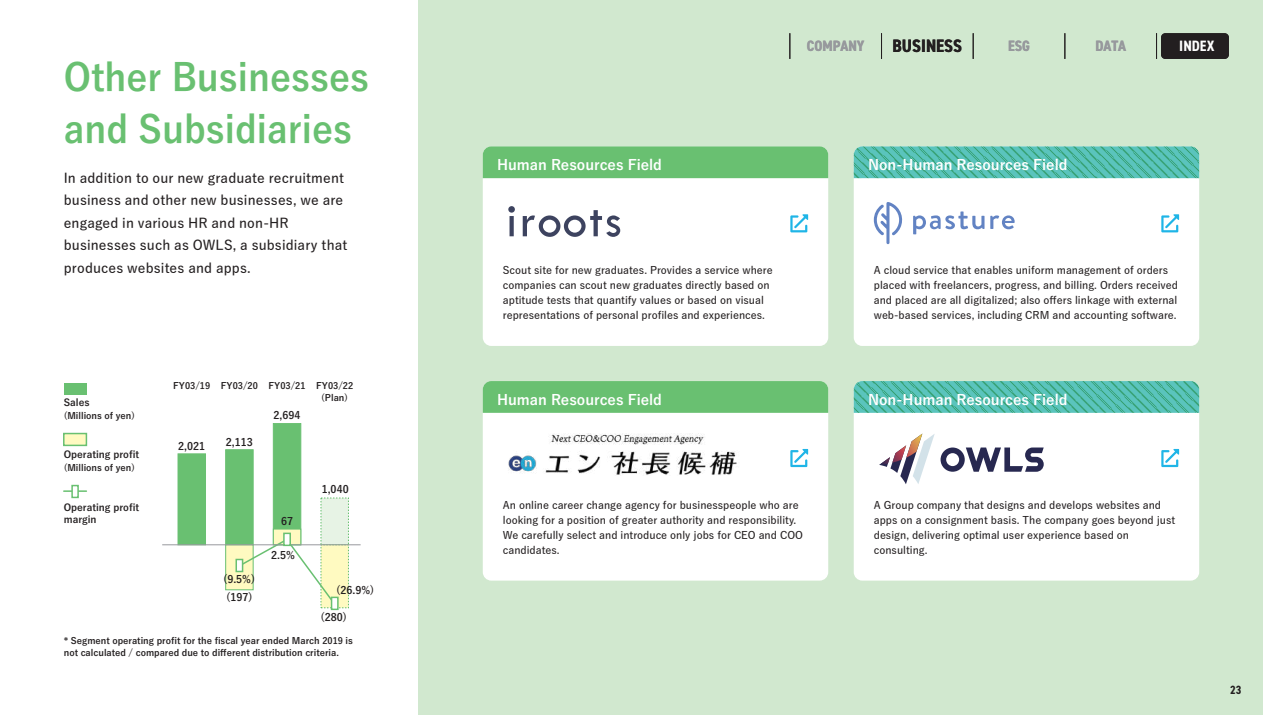
<style>
.page{position:relative;width:1263px;height:715px;background:#fff}
.page>*{position:absolute;margin:0;border:0;box-sizing:border-box;transform-origin:0 0}
.t1{font:700 37.5px/52.5px "Yu Go";color:#69c071;scale:.95 1}
.t2{font:700 condensed 18px "DIN2014";color:#231f20}
.t3{font:700 condensed 15px "DIN2014";color:#97999d}
.t4{font:700 condensed 15px "DIN2014";color:#fff}
.t5{font:700 14.25px "Yu Go Pr 6 N";color:#fff}
.t6{font:600 13.5px/22.5px "Yu Go Pr 6 N";letter-spacing:.01em;color:#231f20}
.t7{font:700 condensed 12px "DIN2014";color:#231f20}
.t8{font:600 10.5px/15px "Yu Go Pr 6 N";color:#231f20}
.t9{font:700 10.5px "Yu Go Pr 6 N";color:#231f20}
.t10{font:700 9.75px/12px "Yu Go Pr 6 N";color:#231f20}
.t11{font:700 9px/12px "Yu Go Pr 6 N";color:#231f20}
</style>
<div class="page">
<div style="left:419px;top:0;width:844px;height:714px;background:#d1e8cf"></div>
<hr style="left:419px;top:0;width:844px;height:1px;background:#fbdadd">
<div style="left:225px;top:449px;width:29px;height:96px;background:#69c071;border:1px solid #69c071"></div>
<div style="left:178px;top:453px;width:28px;height:92px;background:#69c071"></div>
<div style="left:273px;top:423px;width:28px;height:122px;background:#69c071"></div>
<div style="left:321px;top:497px;width:28px;height:48px;background:#e7f3e5"></div>
<div style="left:273px;top:528px;width:28px;height:17px;background:#fffac1;border:1px solid #69c071"></div>
<div style="left:225px;top:544px;width:29px;height:46px;background:#fffac1;border:1px solid #69c071"></div>
<div style="left:321px;top:544px;width:28px;height:64px;background:#fffac1;border:1px dashed #69c071"></div>
<div style="left:483px;top:381px;width:345px;height:199px;background:#fff;border-radius:9px"></div>
<svg style="left:790px;top:449px;width:18px;height:18px"></svg>
<div style="left:854px;top:146px;width:345px;height:200px;background:#fff;border-radius:9px"></div>
<div style="left:854px;top:381px;width:345px;height:199px;background:#fff;border-radius:9px"></div>
<svg style="left:1161px;top:214px;width:18px;height:18px"></svg>
<svg style="left:1161px;top:449px;width:18px;height:18px"></svg>
<div style="left:483px;top:146px;width:345px;height:200px;background:#fff;border-radius:9px"></div>
<svg style="left:790px;top:214px;width:18px;height:18px"></svg>
<svg style="left:508px;top:206px;width:7px;height:30px"></svg>
<svg style="left:523px;top:210px;width:97px;height:27px"></svg>
<svg style="left:874px;top:202px;width:29px;height:42px"></svg>
<svg style="left:913px;top:211px;width:102px;height:23px"></svg>
<div style="left:483px;top:146px;width:345px;height:32px;background:#69c071"></div>
<div style="left:483px;top:381px;width:345px;height:31px;background:#69c071"></div>
<svg style="left:854px;top:381px;width:345px;height:31px;background:#52bcac"></svg>
<svg style="left:854px;top:146px;width:345px;height:32px;background:#54bcad"></svg>
<svg style="left:879px;top:433px;width:165px;height:51px"></svg>
<img style="left:508px;top:433px;width:229px;height:42px">
<svg style="left:237px;top:537px;width:99px;height:68px"></svg>
<svg style="left:235px;top:558px;width:8px;height:14px"></svg>
<svg style="left:331px;top:596px;width:8px;height:14px"></svg>
<hr style="left:162px;top:544px;width:199px;height:1px;background:#97999d">
<svg style="left:283px;top:532px;width:8px;height:14px"></svg>
<div style="left:63px;top:432px;width:24px;height:14px;background:#fffac1;border:2px solid #69c071"></div>
<svg style="left:64px;top:490px;width:22px;height:1px"></svg>
<svg style="left:71px;top:484px;width:8px;height:14px"></svg>
<div style="left:64px;top:382px;width:22px;height:12px;background:#69c071"></div>
<div style="left:1161px;top:33px;width:68px;height:26px;background:#231f20;border-radius:4px"></div>
<svg style="left:789px;top:33px;width:1px;height:26px"></svg>
<svg style="left:881px;top:33px;width:1px;height:26px"></svg>
<svg style="left:973px;top:33px;width:1px;height:26px"></svg>
<svg style="left:1064px;top:33px;width:1px;height:26px"></svg>
<svg style="left:1156px;top:33px;width:1px;height:26px"></svg>
<h1 class="t1" style="left:64px;top:51px;width:323px">Other Businesses and Subsidiaries</h1>
<p class="t6" style="left:64px;top:165px;width:285px">In addition to our new graduate recruitment business and other new businesses, we are engaged in various HR and non-HR businesses such as OWLS, a subsidiary that produces websites and apps.</p>
<p class="t10" style="left:64px;top:396px;width:27px">Sales</p>
<p class="t11" style="left:64px;top:410px;width:73px">(Millions of yen)</p>
<p class="t10" style="left:64px;top:448px;width:77px">Operating profit</p>
<p class="t11" style="left:64px;top:462px;width:73px">(Millions of yen)</p>
<p class="t10" style="left:64px;top:502px;width:77px">Operating profit margin</p>
<p class="t11" style="left:321px;top:380px;width:33px;text-indent:-148px">FY03/19 FY03/20 FY03/21 FY03/22 (Plan)</p>
<p class="t9" style="left:178px;top:439px;width:28px">2,021</p>
<p class="t9" style="left:226px;top:435px;width:28px">2,113</p>
<p class="t9" style="left:274px;top:409px;width:28px">2,694</p>
<p class="t9" style="left:223px;top:573px;width:34px">(9.5%)</p>
<p class="t9" style="left:226px;top:591px;width:28px">(197)</p>
<p class="t9" style="left:281px;top:515px;width:14px">67</p>
<p class="t9" style="left:271px;top:549px;width:25px">2.5%</p>
<p class="t9" style="left:322px;top:483px;width:28px">1,040</p>
<p class="t9" style="left:336px;top:584px;width:40px">(26.9%)</p>
<p class="t9" style="left:320px;top:611px;width:28px">(280)</p>
<p class="t11" style="left:64px;top:634px;width:291px">* Segment operating profit for the fiscal year ended March 2019 is not calculated / compared due to different distribution criteria.</p>
<h3 class="t3" style="left:807px;top:36px;width:59px">COMPANY</h3>
<h2 class="t2" style="left:893px;top:34px;width:71px">BUSINESS</h2>
<h3 class="t3" style="left:1008px;top:36px;width:23px">ESG</h3>
<h3 class="t3" style="left:1095px;top:36px;width:32px">DATA</h3>
<h3 class="t4" style="left:1179px;top:36px;width:37px">INDEX</h3>
<h3 class="t5" style="left:497px;top:157px;width:166px">Human Resources Field</h3>
<p class="t8" style="left:503px;top:261px;width:271px">Scout site for new graduates. Provides a service where companies can scout new graduates directly based on aptitude tests that quantify values or based on visual representations of personal profiles and experiences.</p>
<h3 class="t5" style="left:868px;top:157px;width:201px">Non-Human Resources Field</h3>
<p class="t8" style="left:874px;top:261px;width:306px">A cloud service that enables uniform management of orders placed with freelancers, progress, and billing. Orders received and placed are all digitalized; also offers linkage with external web-based services, including CRM and accounting software.</p>
<h3 class="t5" style="left:497px;top:391px;width:166px">Human Resources Field</h3>
<h3 class="t5" style="left:868px;top:391px;width:201px">Non-Human Resources Field</h3>
<p class="t8" style="left:503px;top:496px;width:302px">An online career change agency for businesspeople who are looking for a position of greater authority and responsibility.<br>We carefully select and introduce only jobs for CEO and COO candidates.</p>
<p class="t8" style="left:874px;top:496px;width:303px">A Group company that designs and develops websites and apps on a consignment basis. The company goes beyond just design, delivering optimal user experience based on consulting.</p>
<p class="t7" style="left:1230px;top:681px;width:13px">23</p>
</div>
